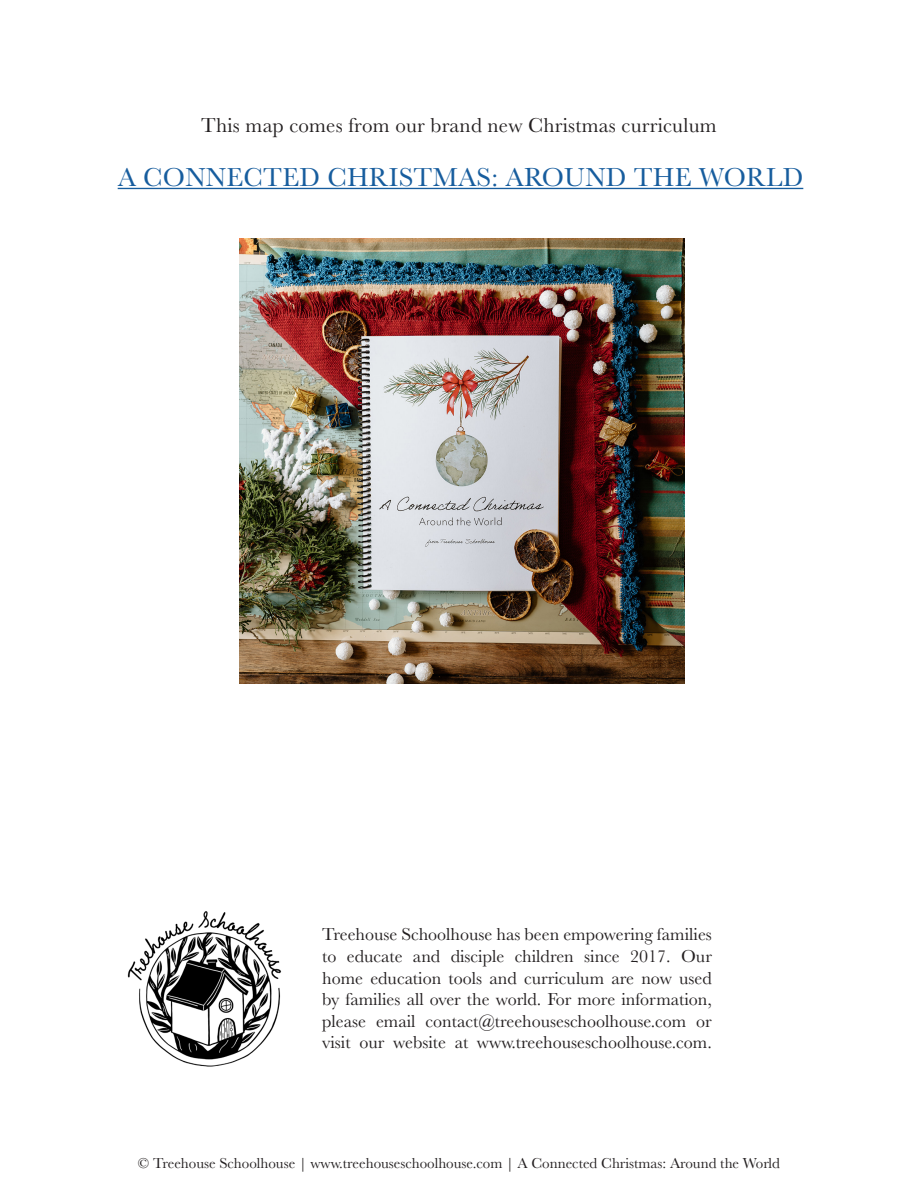
<style>
.page{position:relative;width:918px;height:1188px;background:#fff}
.page>*{position:absolute;margin:0;border:0;box-sizing:border-box;transform-origin:0 0}
.t1{font:27px "Baskerville";letter-spacing:.01em;color:#175d9e}
.t2{font:21px "Baskerville";letter-spacing:.01em;color:#231f20}
.t3{font:18px/21.6px "Baskerville";color:#231f20;text-align:justify}
.t4{font:15px "Baskerville";color:#231f20}
</style>
<div class="page">
<hr style="left:118px;top:188px;width:685px;height:1px;background:#175d9e">
<img style="left:239px;top:238px;width:446px;height:446px">
<img style="left:127px;top:911px;width:155px;height:156px">
<p class="t2" style="left:201px;top:112px;width:517px">This map comes from our brand new Christmas curriculum</p>
<p class="t1" style="left:118px;top:160px;width:687px">A CONNECTED CHRISTMAS: AROUND THE WORLD</p>
<p class="t3" style="left:322px;top:924px;width:391px">Treehouse Schoolhouse has been empowering families to educate and disciple children since 2017. Our home education tools and curriculum are now used by families all over the world. For more information, please email contact@treehouseschoolhouse.com or visit our website at www.treehouseschoolhouse.com.</p>
<p class="t4" style="left:138px;top:1153px;width:644px">© Treehouse Schoolhouse | www.treehouseschoolhouse.com | A Connected Christmas: Around the World</p>
</div>
